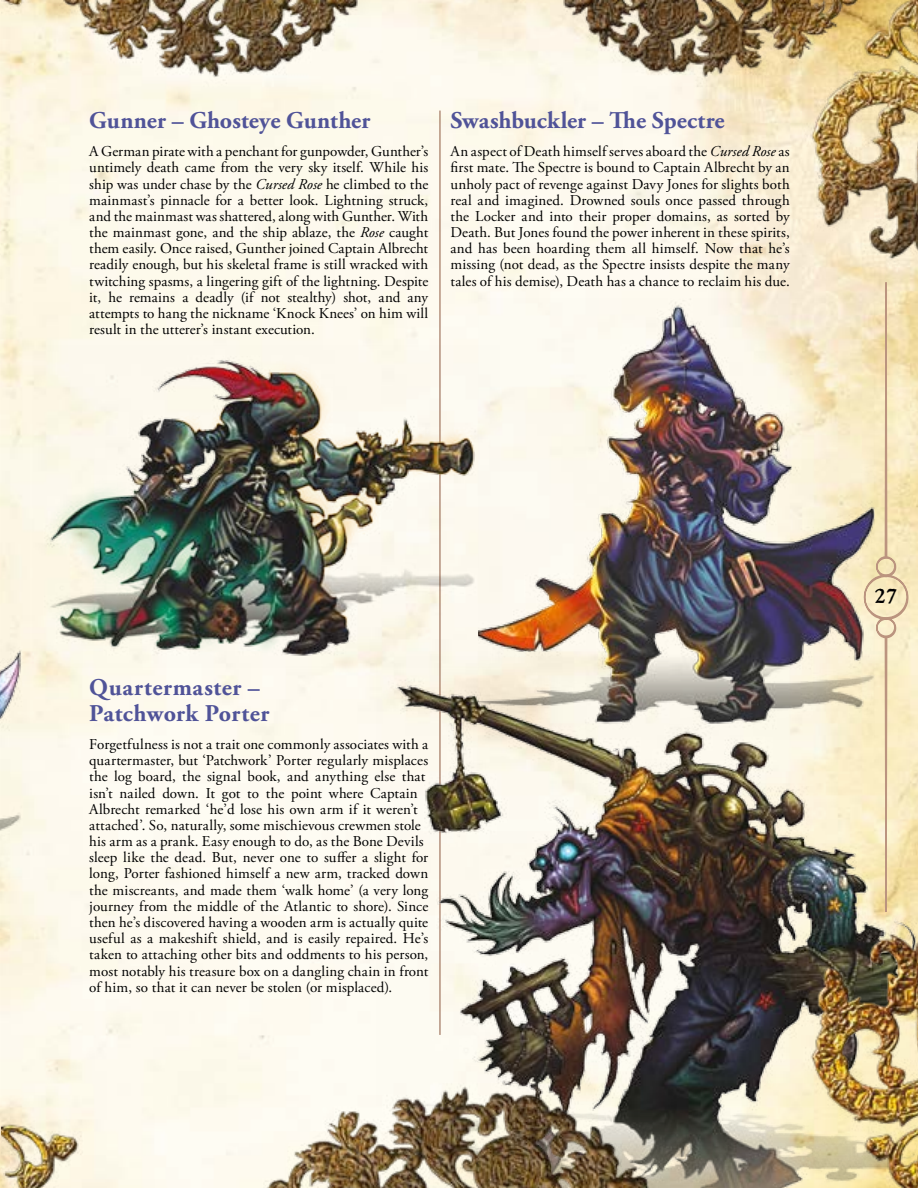
<style>
.page{position:relative;width:918px;height:1188px;background:#fff}
.page>*{position:absolute;margin:0;border:0;box-sizing:border-box;transform-origin:0 0}
.t1{font:700 24px/26px "Adobe Garamond Pro";letter-spacing:.01em;color:#505398}
.t2{font:19.5px "Weathered SF";color:#000}
.t3{font:15px/16.2px "Adobe Garamond Pro";letter-spacing:.01em;color:#000;text-align:justify}
.s1{font-style:italic}
</style>
<div class="page">
<img style="left:0;top:444px;width:1px;height:434px">
<img style="left:1px;top:0;width:917px;height:1188px">
<img style="left:863px;top:0;width:46px;height:1188px">
<h1 class="t1" style="left:89px;top:108px;width:282px">Gunner – Ghosteye Gunther</h1>
<p class="t3" style="left:89px;top:144px;width:341px">A German pirate with a penchant for gunpowder, Gunther’s untimely death came from the very sky itself. While his ship was under chase by the <span class="s1">Cursed Rose</span> he climbed to the mainmast’s pinnacle for a better look. Lightning struck, and the mainmast was shattered, along with Gunther. With the mainmast gone, and the ship ablaze, the <span class="s1">Rose</span> caught them easily. Once raised, Gunther joined Captain Albrecht readily enough, but his skeletal frame is still wracked with twitching spasms, a lingering gift of the lightning. Despite it, he remains a deadly (if not stealthy) shot, and any attempts to hang the nickname ‘Knock Knees’ on him will result in the utterer’s instant execution.</p>
<h1 class="t1" style="left:450px;top:108px;width:276px">Swashbuckler – The Spectre</h1>
<p class="t3" style="left:450px;top:144px;width:341px">An aspect of Death himself serves aboard the <span class="s1">Cursed Rose</span> as first mate. The Spectre is bound to Captain Albrecht by an unholy pact of revenge against Davy Jones for slights both real and imagined. Drowned souls once passed through the Locker and into their proper domains, as sorted by Death. But Jones found the power inherent in these spirits, and has been hoarding them all himself. Now that he’s missing (not dead, as the Spectre insists despite the many tales of his demise), Death has a chance to reclaim his due.</p>
<h1 class="t1" style="left:89px;top:675px;width:181px">Quartermaster –<br>Patchwork Porter</h1>
<p class="t3" style="left:89px;top:737px;width:341px;text-align:left">Forgetfulness is not a trait one commonly associates with a quartermaster, but ‘Patchwork’ Porter regularly misplaces the log board, the signal book, and anything else that isn’t nailed down. It got to the point where Captain Albrecht remarked ‘he’d lose his own arm if it weren’t attached’. So, naturally, some mischievous crewmen stole his arm as a prank. Easy enough to do, as the Bone Devils sleep like the dead. But, never one to suffer a slight for long, Porter fashioned himself a new arm, tracked down the miscreants, and made them ‘walk home’ (a very long journey from the middle of the Atlantic to shore). Since then he’s discovered having a wooden arm is actually quite useful as a makeshift shield, and is easily repaired. He’s taken to attaching other bits and oddments to his person, most notably his treasure box on a dangling chain in front of him, so that it can never be stolen (or misplaced).</p>
<h2 class="t2" style="left:874px;top:584px;width:25px">27</h2>
</div>
